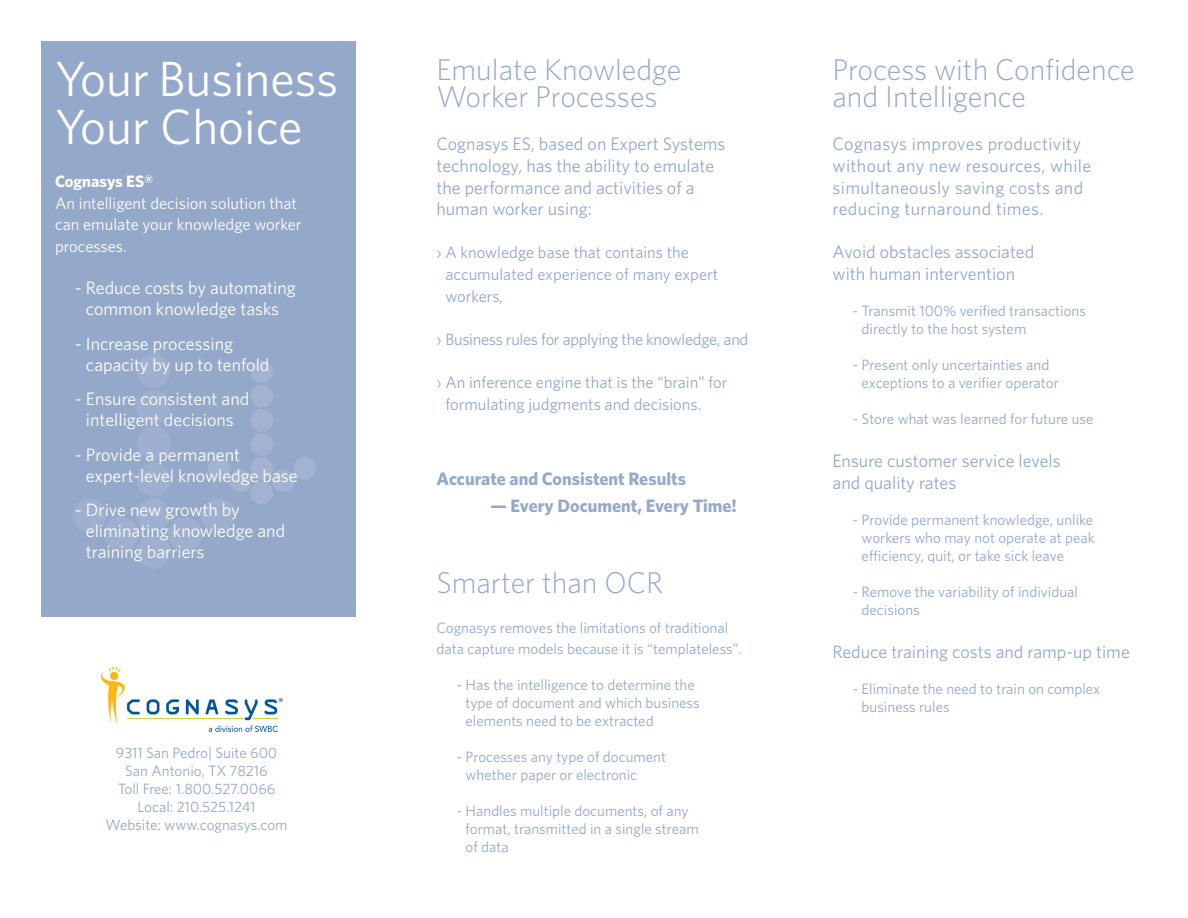
<style>
.page{position:relative;width:1188px;height:918px;background:#fff}
.page>*{position:absolute;margin:0;border:0;box-sizing:border-box;transform-origin:0 0}
.t1{font:49.5px "Whitney";color:#fff}
.t2{font:300 30px/27px "Whitney";color:#94a8ca}
.t3{font:18px/21.6px "Whitney";color:#94a8ca}
.t4{font:18px/21px "Whitney";color:#fff}
.t5{font:18px/21.6px "Whitney";letter-spacing:.02em;color:#94a8ca}
.t6{font:700 18px "Whitney";color:#94a8ca}
.t7{font:16.5px/21.6px "Whitney";color:#94a8ca}
.t8{font:16.5px/21.6px "Whitney";color:#fff}
.t9{font:16.5px "Whitney";letter-spacing:-.02em;color:#94a8ca}
.t10{font:700 16.5px "Whitney";color:#fff}
.t11{font:15px/18px "Whitney";color:#94a8ca}
.t12{font:11.7px "Myriad Pro";color:#065894}
</style>
<div class="page">
<div style="left:41px;top:41px;width:315px;height:576px;background:#94a8ca"></div>
<svg style="left:208px;top:361px;width:108px;height:143px"></svg>
<img style="left:102px;top:667px;width:175px;height:65px">
<p class="t1" style="left:55px;top:49px;width:284px">Your Business</p>
<p class="t1" style="left:55px;top:97px;width:249px">Your Choice</p>
<p class="t10" style="left:55px;top:171px;width:100px">Cognasys ES®</p>
<p class="t8" style="left:55px;top:192px;width:248px">An intelligent decision solution that can emulate your knowledge worker processes.</p>
<p class="t4" style="left:75px;top:277px;width:222px;text-align:center">- Reduce costs by automating common knowledge tasks</p>
<p class="t4" style="left:86px;top:333px;width:185px;text-indent:-11px">- Increase processing capacity by up to tenfold</p>
<p class="t4" style="left:75px;top:388px;width:176px;text-align:center">- Ensure consistent and intelligent decisions</p>
<p class="t4" style="left:86px;top:444px;width:213px;text-indent:-11px">- Provide a permanent expert-level knowledge base</p>
<p class="t4" style="left:86px;top:499px;width:201px;text-indent:-11px">- Drive new growth by eliminating knowledge and training barriers</p>
<p class="t12" style="left:279px;top:695px;width:6px">®</p>
<p class="t11" style="left:116px;top:743px;width:163px">9311 San Pedro| Suite 600</p>
<p class="t11" style="left:125px;top:761px;width:144px">San Antonio, TX 78216</p>
<p class="t11" style="left:118px;top:779px;width:159px">Toll Free: 1.800.527.0066</p>
<p class="t11" style="left:138px;top:797px;width:120px">Local: 210.525.1241</p>
<p class="t11" style="left:106px;top:815px;width:183px">Website: www.cognasys.com</p>
<p class="t2" style="left:436px;top:56px;width:246px">Emulate Knowledge</p>
<p class="t2" style="left:436px;top:83px;width:223px">Worker Processes</p>
<p class="t3" style="left:436px;top:133px;width:291px">Cognasys ES, based on Expert Systems</p>
<p class="t3" style="left:436px;top:155px;width:279px">technology, has the ability to emulate</p>
<p class="t3" style="left:436px;top:176px;width:260px">the performance and activities of a</p>
<p class="t3" style="left:436px;top:198px;width:157px">human worker using:</p>
<p class="t7" style="left:445px;top:241px;width:274px;text-indent:-9px">› A knowledge base that contains the accumulated experience of many expert workers,</p>
<p class="t9" style="left:436px;top:329px;width:313px">› Business rules for applying the knowledge, and</p>
<p class="t7" style="left:445px;top:371px;width:284px;text-indent:-9px">› An inference engine that is the “brain” for formulating judgments and decisions.</p>
<p class="t6" style="left:436px;top:468px;width:251px">Accurate and Consistent Results</p>
<p class="t6" style="left:490px;top:495px;width:248px">— Every Document, Every Time!</p>
<p class="t2" style="left:436px;top:569px;width:228px">Smarter than OCR</p>
<p class="t11" style="left:436px;top:616px;width:307px;line-height:21.6px">Cognasys removes the limitations of traditional data capture models because it is “templateless”.</p>
<p class="t11" style="left:466px;top:676px;width:236px;text-indent:-9px">- Has the intelligence to determine the type of document and which business elements need to be extracted</p>
<p class="t11" style="left:466px;top:748px;width:202px;text-indent:-9px">- Processes any type of document whether paper or electronic</p>
<p class="t11" style="left:466px;top:802px;width:235px;text-indent:-9px">- Handles multiple documents, of any format, transmitted in a single stream of data</p>
<p class="t2" style="left:833px;top:56px;width:304px">Process with Confidence and Intelligence</p>
<p class="t5" style="left:833px;top:133px;width:260px">Cognasys improves productivity without any new resources, while simultaneously saving costs and reducing turnaround times.</p>
<p class="t3" style="left:833px;top:241px;width:203px">Avoid obstacles associated</p>
<p class="t3" style="left:833px;top:263px;width:184px">with human intervention</p>
<p class="t11" style="left:862px;top:301px;width:226px;text-indent:-9px">- Transmit 100% verified transactions directly to the host system</p>
<p class="t11" style="left:862px;top:355px;width:199px;text-indent:-9px">- Present only uncertainties and exceptions to a verifier operator</p>
<p class="t11" style="left:853px;top:409px;width:242px">- Store what was learned for future use</p>
<p class="t3" style="left:833px;top:450px;width:230px">Ensure customer service levels and quality rates</p>
<p class="t11" style="left:862px;top:510px;width:235px;text-align:justify;text-indent:-9px">- Provide permanent knowledge, unlike workers who may not operate at peak efficiency, quit, or take sick leave</p>
<p class="t11" style="left:862px;top:582px;width:218px;text-indent:-9px">- Remove the variability of individual decisions</p>
<p class="t3" style="left:833px;top:641px;width:299px">Reduce training costs and ramp-up time</p>
<p class="t11" style="left:862px;top:679px;width:240px;text-indent:-9px">- Eliminate the need to train on complex business rules</p>
</div>
